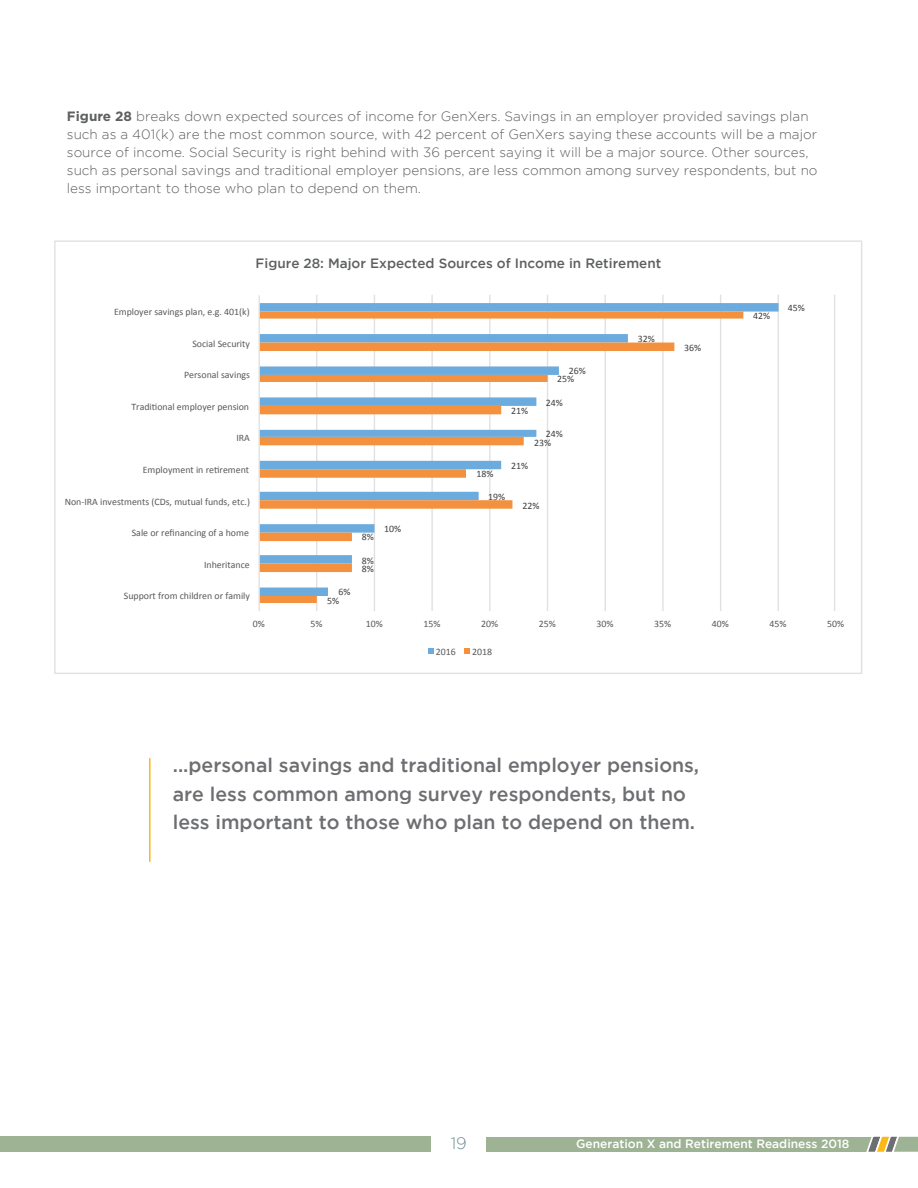
<style>
.page{position:relative;width:918px;height:1188px;background:#fff}
.page>*{position:absolute;margin:0;border:0;box-sizing:border-box;transform-origin:0 0}
.t1{font:500 19.5px/28.5px "Gotham";color:#6d6e71}
.t2{font:16.95px "Calibri";color:#595959}
.t3{font:300 16.5px "Gotham";color:#708c93}
.t4{font:300 13.5px/18px "Gotham";color:#5d5f61}
.t5{font:500 13.5px "Gotham";color:#5d5f61}
.t6{font:500 12px "Gotham";color:#fff}
.t7{font:9.9px "Calibri";color:#595959}
.t8{font:9.9px "Calibri";color:#404040}
.s1{font-weight:700}
</style>
<div class="page">
<div style="left:486px;top:1137px;width:388px;height:15px;background:#9db393"></div>
<div style="left:0;top:1137px;width:431px;height:15px;background:#9db393"></div>
<svg style="left:866px;top:1136px;width:52px;height:16px"></svg>
<hr style="left:316px;top:295px;width:1px;height:316px;background:#e1e1e1">
<hr style="left:374px;top:295px;width:1px;height:316px;background:#e1e1e1">
<hr style="left:431px;top:295px;width:2px;height:316px;background:#e1e1e1">
<hr style="left:489px;top:295px;width:2px;height:316px;background:#e1e1e1">
<hr style="left:547px;top:295px;width:1px;height:316px;background:#e1e1e1">
<hr style="left:605px;top:295px;width:1px;height:316px;background:#e1e1e1">
<hr style="left:662px;top:295px;width:2px;height:316px;background:#e1e1e1">
<hr style="left:720px;top:295px;width:1px;height:316px;background:#e1e1e1">
<hr style="left:778px;top:295px;width:1px;height:316px;background:#e1e1e1">
<hr style="left:834px;top:295px;width:1px;height:316px;background:#e1e1e1">
<svg style="left:260px;top:303px;width:519px;height:293px"></svg>
<svg style="left:260px;top:312px;width:483px;height:291px"></svg>
<hr style="left:258px;top:295px;width:2px;height:316px;background:#e1e1e1">
<svg style="left:428px;top:648px;width:6px;height:5px"></svg>
<svg style="left:465px;top:648px;width:5px;height:5px"></svg>
<hr style="left:149px;top:758px;width:2px;height:104px;background:#fcb814">
<p class="t4" style="left:67px;top:107px;width:752px"><span class="s1">Figure 28</span> breaks down expected sources of income for GenXers. Savings in an employer provided savings plan such as a 401(k) are the most common source, with 42 percent of GenXers saying these accounts will be a major source of income. Social Security is right behind with 36 percent saying it will be a major source. Other sources, such as personal savings and traditional employer pensions, are less common among survey respondents, but no less important to those who plan to depend on them.</p>
<p class="t5" style="left:256px;top:256px;width:407px">Figure 28: Major Expected Sources of Income in Retirement</p>
<p class="t2" style="left:254px;top:255px;width:410px">Figure 28: Major Expected Sources of Income in ReFrement</p>
<p class="t7" style="left:114px;top:305px;width:137px">Employer savings plan, e.g. 401(k)</p>
<p class="t7" style="left:192px;top:337px;width:59px">Social Security</p>
<p class="t7" style="left:184px;top:369px;width:67px">Personal savings</p>
<p class="t7" style="left:132px;top:400px;width:119px">TradiFonal employer pension</p>
<p class="t7" style="left:236px;top:432px;width:15px">IRA</p>
<p class="t7" style="left:143px;top:463px;width:108px">Employment in reFrement</p>
<p class="t7" style="left:65px;top:495px;width:187px">Non-IRA investments (CDs, mutual funds, etc.)</p>
<p class="t7" style="left:132px;top:527px;width:119px">Sale or refinancing of a home</p>
<p class="t7" style="left:204px;top:558px;width:47px">Inheritance</p>
<p class="t7" style="left:124px;top:590px;width:128px">Support from children or family</p>
<p class="t8" style="left:339px;top:586px;width:14px">6%</p>
<p class="t8" style="left:327px;top:594px;width:14px">5%</p>
<p class="t8" style="left:362px;top:531px;width:14px">8%</p>
<p class="t8" style="left:362px;top:562px;width:14px">8%</p>
<p class="t8" style="left:362px;top:554px;width:14px">8%</p>
<p class="t8" style="left:384px;top:522px;width:19px">10%</p>
<p class="t8" style="left:569px;top:364px;width:19px">26%</p>
<p class="t8" style="left:557px;top:373px;width:19px">25%</p>
<p class="t8" style="left:477px;top:468px;width:19px">18%</p>
<p class="t8" style="left:546px;top:396px;width:19px">24%</p>
<p class="t8" style="left:546px;top:428px;width:19px">24%</p>
<p class="t8" style="left:511px;top:404px;width:19px">21%</p>
<p class="t8" style="left:534px;top:436px;width:19px">23%</p>
<p class="t8" style="left:511px;top:459px;width:19px">21%</p>
<p class="t8" style="left:488px;top:491px;width:19px">19%</p>
<p class="t8" style="left:523px;top:499px;width:19px">22%</p>
<p class="t8" style="left:638px;top:333px;width:19px">32%</p>
<p class="t8" style="left:684px;top:341px;width:19px">36%</p>
<p class="t8" style="left:753px;top:310px;width:19px">42%</p>
<p class="t8" style="left:788px;top:301px;width:19px">45%</p>
<p class="t7" style="left:253px;top:618px;width:14px">0%</p>
<p class="t7" style="left:310px;top:618px;width:14px">5%</p>
<p class="t7" style="left:366px;top:618px;width:19px">10%</p>
<p class="t7" style="left:424px;top:618px;width:19px">15%</p>
<p class="t7" style="left:481px;top:618px;width:19px">20%</p>
<p class="t7" style="left:539px;top:618px;width:19px">25%</p>
<p class="t7" style="left:597px;top:618px;width:19px">30%</p>
<p class="t7" style="left:654px;top:618px;width:19px">35%</p>
<p class="t7" style="left:712px;top:618px;width:19px">40%</p>
<p class="t7" style="left:769px;top:618px;width:19px">45%</p>
<p class="t7" style="left:827px;top:618px;width:19px">50%</p>
<p class="t7" style="left:436px;top:645px;width:21px">2016</p>
<p class="t7" style="left:472px;top:645px;width:21px">2018</p>
<h1 class="t1" style="left:173px;top:751px;width:528px">...personal savings and traditional employer pensions, are less common among survey respondents, but no less important to those who plan to depend on them.</h1>
<p class="t3" style="left:451px;top:1134px;width:18px">19</p>
<p class="t6" style="left:576px;top:1137px;width:275px">Generation X and Retirement Readiness 2018</p>
</div>
